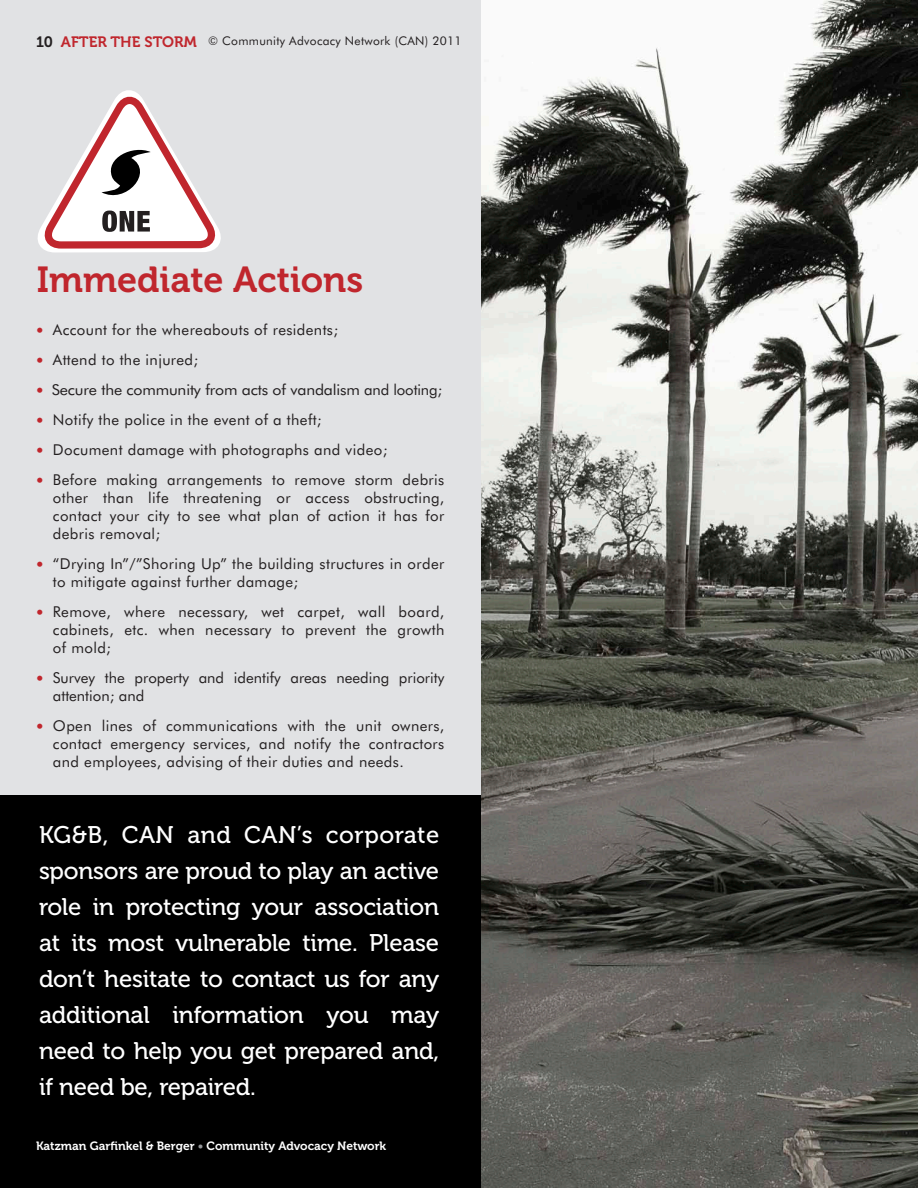
<style>
.page{position:relative;width:918px;height:1188px;background:#fff}
.page>*{position:absolute;margin:0;border:0;box-sizing:border-box;transform-origin:0 0}
.t1{font:36px "Museo 700";color:#c0262d}
.t2{font:24px/36px "Museo 500";letter-spacing:-.01em;color:#fff;text-align:justify}
.t3{font:15px/18px "Futura BT";letter-spacing:.025em;color:#231f20;text-align:justify}
.t4{font:15px/18px "Futura BT";color:#231f20}
.t5{font:15px "Futura BT";letter-spacing:-.01em;color:#231f20;scale:1.06 1}
.t6{font:15px "Museo 700";color:#c0262d}
.t7{font:12px "Museo 700";color:#fff}
.t8{font:12px "Futura BT";letter-spacing:.025em;color:#231f20}
.s1{color:#231f20}
.s2{font-family:"Museo 500";font-size:16.5px;color:#c0262d}
.s3{color:#939598}
</style>
<div class="page">
<div style="left:0;top:0;width:918px;height:796px;background:#e1e2e4"></div>
<svg style="left:37px;top:90px;width:184px;height:163px"></svg>
<div style="left:0;top:796px;width:481px;height:392px;background:#000"></div>
<img style="left:481px;top:0;width:437px;height:1188px">
<p class="t6" style="left:36px;top:34px;width:162px"><span class="s1">10</span> AFTER THE STORM</p>
<p class="t8" style="left:208px;top:34px;width:255px">© Community Advocacy Network (CAN) 2011</p>
<p class="t1" style="left:37px;top:260px;width:328px">Immediate Actions</p>
<p class="t3" style="left:36px;top:320px;width:304px"><span class="s2">•</span> Account for the whereabouts of residents;</p>
<p class="t3" style="left:36px;top:350px;width:164px"><span class="s2">•</span> Attend to the injured;</p>
<p class="t5" style="left:36px;top:380px;width:385px"><span class="s2">•</span> Secure the community from acts of vandalism and looting;</p>
<p class="t3" style="left:36px;top:410px;width:287px"><span class="s2">•</span> Notify the police in the event of a theft;</p>
<p class="t3" style="left:36px;top:440px;width:353px"><span class="s2">•</span> Document damage with photographs and video;</p>
<p class="t3" style="left:53px;top:470px;width:393px;text-indent:-17px"><span class="s2">•</span> Before making arrangements to remove storm debris other than life threatening or access obstructing, contact your city to see what plan of action it has for debris removal;</p>
<p class="t3" style="left:53px;top:554px;width:393px;text-indent:-17px"><span class="s2">•</span> “Drying In”/”Shoring Up” the building structures in order to mitigate against further damage;</p>
<p class="t3" style="left:53px;top:602px;width:393px;text-indent:-17px"><span class="s2">•</span> Remove, where necessary, wet carpet, wall board, cabinets, etc. when necessary to prevent the growth of mold;</p>
<p class="t4" style="left:53px;top:668px;width:393px;text-indent:-17px"><span class="s2">•</span> Survey the property and identify areas needing priority attention; and</p>
<p class="t3" style="left:53px;top:716px;width:393px;text-indent:-17px"><span class="s2">•</span> Open lines of communications with the unit owners, contact emergency services, and notify the contractors and employees, advising of their duties and needs.</p>
<p class="t2" style="left:39px;top:817px;width:402px">KG&amp;B, CAN and CAN’s corporate sponsors are proud to play an active role in protecting your association at its most vulnerable time. Please don’t hesitate to contact us for any additional information you may need to help you get prepared and, if need be, repaired.</p>
<p class="t7" style="left:36px;top:1140px;width:352px">Katzman Garfinkel &amp; Berger <span class="s3">•</span> Community Advocacy Network</p>
</div>
